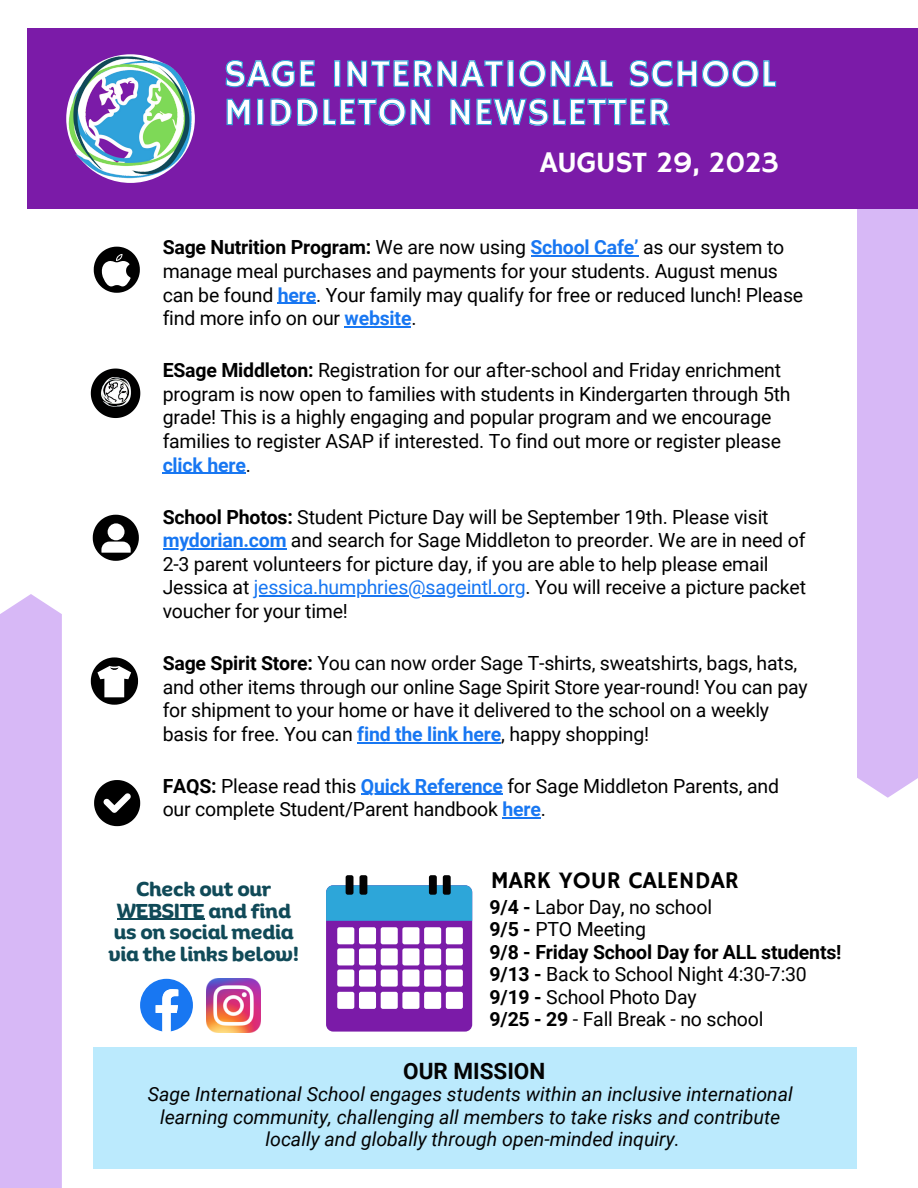
<style>
.page{position:relative;width:918px;height:1188px;background:#fff}
.page>*{position:absolute;margin:0;border:0;box-sizing:border-box;transform-origin:0 0}
.t1{font:39px/38.2px "Hammersmith One";letter-spacing:.015em;color:#fff}
.t2{font:30px "Hammersmith One";letter-spacing:-.02em;color:#fff}
.t3{font:24px "Hammersmith One";color:#000}
.t4{font:700 22.5px "Roboto";color:#030303}
.t5{font:19.5px/23.7px "Roboto";letter-spacing:-.01em;color:#000}
.t6{font:italic 19.5px "Roboto";color:#030303}
.t7{font:700 19.5px/21.3px "Binate Display";letter-spacing:-.015em;color:#104a58;text-align:center}
.t8{font:700 19.5px "Roboto";letter-spacing:-.01em;color:#000}
.s1{font-weight:700}
.s2{font-weight:700;color:#1877f2}
.s3{color:#1877f2}
</style>
<div class="page">
<div style="left:857px;top:209px;width:61px;height:589px;background:#d7b8f6"></div>
<div style="left:27px;top:28px;width:891px;height:181px;background:#7b1ba8"></div>
<div style="left:0;top:594px;width:62px;height:594px;background:#d7b8f6"></div>
<div style="left:94px;top:1047px;width:763px;height:121px;background:#bbeafd"></div>
<img style="left:207px;top:978px;width:54px;height:54px">
<svg style="left:140px;top:979px;width:53px;height:53px"></svg>
<img style="left:66px;top:54px;width:129px;height:129px">
<div style="left:326px;top:885px;width:146px;height:147px;background:#7b1ba8;border-radius:7px"></div>
<div style="left:326px;top:885px;width:146px;height:36px;background:#2da6d9"></div>
<div style="left:346px;top:875px;width:8px;height:20px;background:#030303;border-radius:2px"></div>
<div style="left:360px;top:875px;width:7px;height:20px;background:#030303;border-radius:2px"></div>
<div style="left:429px;top:875px;width:8px;height:20px;background:#030303;border-radius:2px"></div>
<div style="left:443px;top:875px;width:8px;height:20px;background:#030303;border-radius:2px"></div>
<div style="left:337px;top:927px;width:17px;height:17px;background:#fff;border-radius:2px"></div>
<div style="left:359px;top:927px;width:17px;height:17px;background:#fff;border-radius:2px"></div>
<div style="left:381px;top:927px;width:17px;height:17px;background:#fff;border-radius:2px"></div>
<div style="left:402px;top:927px;width:17px;height:17px;background:#fff;border-radius:2px"></div>
<div style="left:424px;top:927px;width:17px;height:17px;background:#fff;border-radius:2px"></div>
<div style="left:446px;top:927px;width:17px;height:17px;background:#fff;border-radius:2px"></div>
<div style="left:337px;top:948px;width:17px;height:17px;background:#fff;border-radius:2px"></div>
<div style="left:359px;top:948px;width:17px;height:17px;background:#fff;border-radius:2px"></div>
<div style="left:381px;top:948px;width:17px;height:17px;background:#fff;border-radius:2px"></div>
<div style="left:402px;top:948px;width:17px;height:17px;background:#fff;border-radius:2px"></div>
<div style="left:424px;top:948px;width:17px;height:17px;background:#fff;border-radius:2px"></div>
<div style="left:446px;top:948px;width:17px;height:17px;background:#fff;border-radius:2px"></div>
<div style="left:337px;top:970px;width:17px;height:17px;background:#fff;border-radius:2px"></div>
<div style="left:359px;top:970px;width:17px;height:17px;background:#fff;border-radius:2px"></div>
<div style="left:381px;top:970px;width:17px;height:17px;background:#fff;border-radius:2px"></div>
<div style="left:402px;top:970px;width:17px;height:17px;background:#fff;border-radius:2px"></div>
<div style="left:424px;top:970px;width:17px;height:17px;background:#fff;border-radius:2px"></div>
<div style="left:446px;top:970px;width:17px;height:17px;background:#fff;border-radius:2px"></div>
<div style="left:337px;top:992px;width:17px;height:17px;background:#fff;border-radius:2px"></div>
<div style="left:359px;top:992px;width:17px;height:17px;background:#fff;border-radius:2px"></div>
<div style="left:381px;top:992px;width:17px;height:17px;background:#fff;border-radius:2px"></div>
<div style="left:402px;top:992px;width:17px;height:17px;background:#fff;border-radius:2px"></div>
<div style="left:424px;top:992px;width:17px;height:17px;background:#fff;border-radius:2px"></div>
<div style="left:446px;top:992px;width:17px;height:17px;background:#fff;border-radius:2px"></div>
<svg style="left:91px;top:369px;width:49px;height:49px"></svg>
<svg style="left:94px;top:780px;width:46px;height:46px"></svg>
<svg style="left:91px;top:657px;width:47px;height:48px"></svg>
<svg style="left:93px;top:515px;width:46px;height:46px"></svg>
<svg style="left:94px;top:247px;width:46px;height:46px"></svg>
<img style="left:100px;top:376px;width:32px;height:32px">
<hr style="left:117px;top:919px;width:88px;height:1px;background:#104a58">
<svg style="left:225px;top:60px;width:552px;height:28px"></svg>
<svg style="left:226px;top:98px;width:444px;height:28px"></svg>
<hr style="left:531px;top:255px;width:108px;height:2px;background:#1877f2">
<hr style="left:278px;top:303px;width:38px;height:1px;background:#1877f2">
<hr style="left:345px;top:326px;width:66px;height:1px;background:#1877f2">
<hr style="left:163px;top:548px;width:123px;height:1px;background:#1877f2">
<hr style="left:254px;top:596px;width:271px;height:1px;background:#1877f2">
<hr style="left:163px;top:473px;width:83px;height:1px;background:#1877f2">
<hr style="left:361px;top:794px;width:142px;height:1px;background:#1877f2">
<hr style="left:503px;top:817px;width:38px;height:2px;background:#1877f2">
<hr style="left:357px;top:742px;width:144px;height:1px;background:#1877f2">
<p class="t1" style="left:224px;top:56px;width:554px">SAGE INTERNATIONAL SCHOOL<br>MIDDLETON NEWSLETTER</p>
<p class="t2" style="left:540px;top:145px;width:240px">AUGUST 29, 2023</p>
<p class="t5" style="left:163px;top:236px;width:642px"><span class="s1">Sage Nutrition Program:</span> We are now using <span class="s2">School Cafe’</span> as our system to manage meal purchases and payments for your students. August menus can be found <span class="s2">here</span>. Your family may qualify for free or reduced lunch! Please find more info on our <span class="s2">website</span>.</p>
<p class="t5" style="left:163px;top:359px;width:630px"><span class="s1">ESage Middleton:</span> Registration for our after-school and Friday enrichment program is now open to families with students in Kindergarten through 5th grade! This is a highly engaging and popular program and we encourage families to register ASAP if interested. To find out more or register please <span class="s2">click here</span>.</p>
<p class="t5" style="left:163px;top:505px;width:645px"><span class="s1">School Photos:</span> Student Picture Day will be September 19th. Please visit <span class="s2">mydorian.com</span> and search for Sage Middleton to preorder. We are in need of 2-3 parent volunteers for picture day, if you are able to help please email Jessica at <span class="s3">jessica.humphries@sageintl.org</span>. You will receive a picture packet voucher for your time!</p>
<p class="t5" style="left:163px;top:651px;width:647px"><span class="s1">Sage Spirit Store:</span> You can now order Sage T-shirts, sweatshirts, bags, hats, and other items through our online Sage Spirit Store year-round! You can pay for shipment to your home or have it delivered to the school on a weekly basis for free. You can <span class="s2">find the link here</span>, happy shopping!</p>
<p class="t5" style="left:163px;top:774px;width:618px"><span class="s1">FAQS:</span> Please read this <span class="s2">Quick Reference</span> for Sage Middleton Parents, and our complete Student/Parent handbook <span class="s2">here</span>.</p>
<p class="t7" style="left:109px;top:876px;width:192px">Check out our<br>WEBSITE and find us on social media via the links below!</p>
<p class="t3" style="left:491px;top:866px;width:249px">MARK YOUR CALENDAR</p>
<p class="t5" style="left:490px;top:895px;width:224px"><span class="s1">9/4 -</span> Labor Day, no school</p>
<p class="t5" style="left:490px;top:918px;width:158px"><span class="s1">9/5 -</span> PTO Meeting</p>
<p class="t8" style="left:490px;top:941px;width:353px">9/8 - Friday School Day for ALL students!</p>
<p class="t5" style="left:490px;top:963px;width:319px"><span class="s1">9/13 -</span> Back to School Night 4:30-7:30</p>
<p class="t5" style="left:490px;top:985px;width:209px"><span class="s1">9/19 -</span> School Photo Day</p>
<p class="t5" style="left:490px;top:1008px;width:275px"><span class="s1">9/25 - 29</span> - Fall Break - no school</p>
<p class="t4" style="left:403px;top:1058px;width:144px">OUR MISSION</p>
<p class="t6" style="left:148px;top:1083px;width:647px">Sage International School engages students within an inclusive international</p>
<p class="t6" style="left:160px;top:1106px;width:622px">learning community, challenging all members to take risks and contribute</p>
<p class="t6" style="left:265px;top:1128px;width:416px">locally and globally through open-minded inquiry.</p>
</div>
